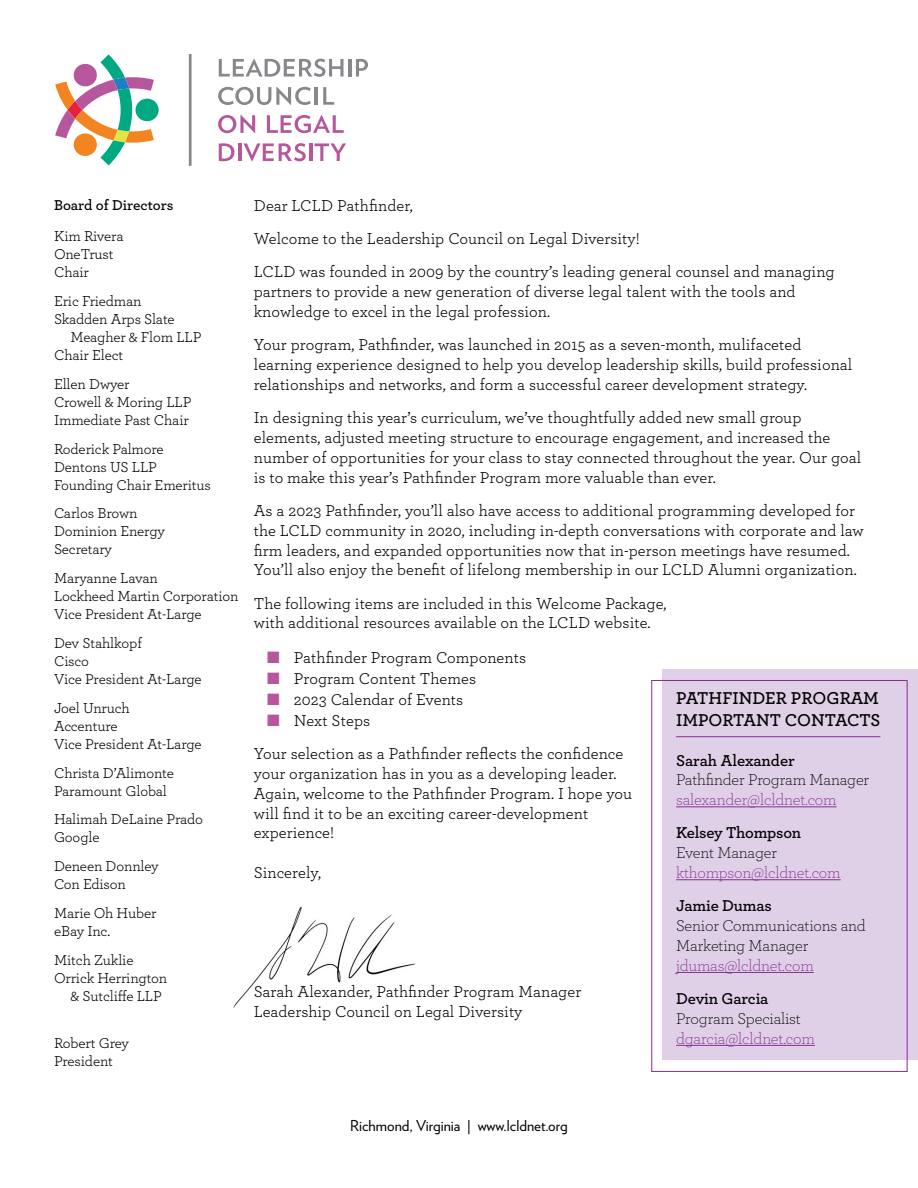
<style>
.page{position:relative;width:918px;height:1188px;background:#fff}
.page>*{position:absolute;margin:0;border:0;box-sizing:border-box;transform-origin:0 0}
.t1{font:600 18px/21.6px "Archer";color:#000}
.t2{font:16.5px/19.8px "Archer";letter-spacing:.005em;color:#000}
.t3{font:300 16.5px/19.8px "Archer";letter-spacing:-.01em;color:#000}
.t4{font:300 16.5px "Archer";letter-spacing:-.01em;color:#872d91}
.t5{font:600 16.5px "Archer";letter-spacing:-.01em;color:#000}
.t6{font:15px/18px "Archer";letter-spacing:-.01em;color:#000}
.t7{font:15px "Verlag";color:#000}
.t8{font:600 15px "Archer";color:#000}
.s1{color:#b6579d}
</style>
<div class="page">
<img style="left:233px;top:906px;width:182px;height:102px">
<svg style="left:219px;top:59px;width:125px;height:18px"></svg>
<hr style="left:348px;top:59px;width:3px;height:18px;background:#86888c">
<svg style="left:356px;top:59px;width:12px;height:18px"></svg>
<svg style="left:218px;top:87px;width:93px;height:18px"></svg>
<hr style="left:315px;top:87px;width:3px;height:18px;background:#86888c">
<svg style="left:323px;top:87px;width:11px;height:18px"></svg>
<svg style="left:218px;top:115px;width:37px;height:18px"></svg>
<svg style="left:267px;top:115px;width:77px;height:18px"></svg>
<svg style="left:219px;top:143px;width:15px;height:18px"></svg>
<hr style="left:238px;top:143px;width:3px;height:18px;background:#b6579d">
<svg style="left:243px;top:143px;width:63px;height:18px"></svg>
<hr style="left:310px;top:143px;width:3px;height:18px;background:#b6579d">
<svg style="left:315px;top:143px;width:31px;height:18px"></svg>
<div style="left:136px;top:99px;width:23px;height:22px;background:#00a981;border-radius:50%"></div>
<svg style="left:55px;top:54px;width:99px;height:111px"></svg>
<svg style="left:189px;top:54px;width:3px;height:112px"></svg>
<div style="left:663px;top:669px;width:255px;height:391px;background:#dfd0e7"></div>
<hr style="left:676px;top:736px;width:204px;height:1px;background:#872d91">
<hr style="left:676px;top:806px;width:161px;height:1px;background:#872d91">
<hr style="left:676px;top:879px;width:165px;height:1px;background:#872d91">
<hr style="left:676px;top:972px;width:138px;height:1px;background:#872d91">
<hr style="left:676px;top:1045px;width:139px;height:1px;background:#872d91">
<div style="left:651px;top:680px;width:257px;height:392px;border:1px solid #872d91"></div>
<p class="t8" style="left:54px;top:193px;width:121px">Board of Directors</p>
<p class="t6" style="left:54px;top:226px;width:71px">Kim Rivera<br>OneTrust<br>Chair</p>
<p class="t6" style="left:54px;top:291px;width:89px">Eric Friedman</p>
<p class="t6" style="left:54px;top:309px;width:122px">Skadden Arps Slate</p>
<p class="t6" style="left:70px;top:327px;width:132px">Meagher &amp; Flom LLP</p>
<p class="t6" style="left:54px;top:345px;width:71px">Chair Elect</p>
<p class="t6" style="left:54px;top:374px;width:139px">Ellen Dwyer<br>Crowell &amp; Moring LLP<br>Immediate Past Chair</p>
<p class="t6" style="left:54px;top:439px;width:158px">Roderick Palmore<br>Dentons US LLP<br>Founding Chair Emeritus</p>
<p class="t6" style="left:54px;top:504px;width:113px">Carlos Brown<br>Dominion Energy<br>Secretary</p>
<p class="t6" style="left:54px;top:568px;width:186px">Maryanne Lavan<br>Lockheed Martin Corporation<br>Vice President At-Large</p>
<p class="t6" style="left:54px;top:633px;width:149px">Dev Stahlkopf<br>Cisco<br>Vice President At-Large</p>
<p class="t6" style="left:54px;top:698px;width:149px">Joel Unruch<br>Accenture<br>Vice President At-Large</p>
<p class="t6" style="left:54px;top:763px;width:122px">Christa D’Alimonte<br>Paramount Global</p>
<p class="t6" style="left:54px;top:810px;width:151px">Halimah DeLaine Prado<br>Google</p>
<p class="t6" style="left:54px;top:856px;width:106px">Deneen Donnley<br>Con Edison</p>
<p class="t6" style="left:54px;top:903px;width:104px">Marie Oh Huber eBay Inc.</p>
<p class="t6" style="left:54px;top:950px;width:81px">Mitch Zuklie</p>
<p class="t6" style="left:54px;top:968px;width:115px">Orrick Herrington</p>
<p class="t6" style="left:70px;top:986px;width:93px">&amp; Sutcliffe LLP</p>
<p class="t6" style="left:54px;top:1033px;width:77px">Robert Grey<br>President</p>
<p class="t2" style="left:254px;top:188px;width:582px;line-height:33.3px">Dear LCLD Pathfinder,<br>Welcome to the Leadership Council on Legal Diversity!<br>LCLD was founded in 2009 by the country’s leading general counsel and managing</p>
<p class="t2" style="left:254px;top:281px;width:543px">partners to provide a new generation of diverse legal talent with the tools and knowledge to excel in the legal profession.</p>
<p class="t2" style="left:254px;top:334px;width:600px">Your program, Pathfinder, was launched in 2015 as a seven-month, mulifaceted learning experience designed to help you develop leadership skills, build professional relationships and networks, and form a successful career development strategy.</p>
<p class="t2" style="left:254px;top:407px;width:609px">In designing this year’s curriculum, we’ve thoughtfully added new small group elements, adjusted meeting structure to encourage engagement, and increased the number of opportunities for your class to stay connected throughout the year. Our goal is to make this year’s Pathfinder Program more valuable than ever.</p>
<p class="t2" style="left:254px;top:500px;width:612px">As a 2023 Pathfinder, you’ll also have access to additional programming developed for the LCLD community in 2020, including in-depth conversations with corporate and law firm leaders, and expanded opportunities now that in-person meetings have resumed.<br>You’ll also enjoy the benefit of lifelong membership in our LCLD Alumni organization.</p>
<p class="t2" style="left:254px;top:593px;width:414px">The following items are included in this Welcome Package, with additional resources available on the LCLD website.</p>
<p class="t2" style="left:267px;top:647px;width:260px"><span class="s1">■</span> Pathfinder Program Components</p>
<p class="t2" style="left:267px;top:668px;width:210px"><span class="s1">■</span> Program Content Themes</p>
<p class="t2" style="left:267px;top:689px;width:198px"><span class="s1">■</span> 2023 Calendar of Events</p>
<p class="t2" style="left:254px;top:703px;width:371px;line-height:33.3px;text-indent:13px"><span class="s1">■</span> Next Steps<br>Your selection as a Pathfinder reflects the confidence</p>
<p class="t2" style="left:254px;top:763px;width:380px">your organization has in you as a developing leader.<br>Again, welcome to the Pathfinder Program. I hope you will find it to be an exciting career-development experience!</p>
<p class="t2" style="left:254px;top:862px;width:69px">Sincerely,</p>
<p class="t1" style="left:676px;top:686px;width:206px">PATHFINDER PROGRAM<br>IMPORTANT CONTACTS</p>
<p class="t5" style="left:676px;top:748px;width:120px">Sarah Alexander</p>
<p class="t3" style="left:676px;top:769px;width:195px">Pathfinder Program Manager</p>
<p class="t4" style="left:676px;top:789px;width:162px">salexander@lcldnet.com</p>
<p class="t5" style="left:676px;top:821px;width:127px">Kelsey Thompson</p>
<p class="t3" style="left:676px;top:842px;width:102px">Event Manager</p>
<p class="t4" style="left:676px;top:862px;width:166px">kthompson@lcldnet.com</p>
<p class="t5" style="left:676px;top:894px;width:97px">Jamie Dumas</p>
<p class="t3" style="left:676px;top:915px;width:191px">Senior Communications and<br>Marketing Manager</p>
<p class="t4" style="left:676px;top:955px;width:139px">jdumas@lcldnet.com</p>
<p class="t5" style="left:676px;top:986px;width:94px">Devin Garcia</p>
<p class="t3" style="left:676px;top:1008px;width:126px">Program Specialist</p>
<p class="t4" style="left:676px;top:1027px;width:140px">dgarcia@lcldnet.com</p>
<p class="t2" style="left:254px;top:981px;width:329px">Sarah Alexander, Pathfinder Program Manager<br>Leadership Council on Legal Diversity</p>
<p class="t7" style="left:350px;top:1114px;width:219px">Richmond, Virginia | www.lcldnet.org</p>
</div>
